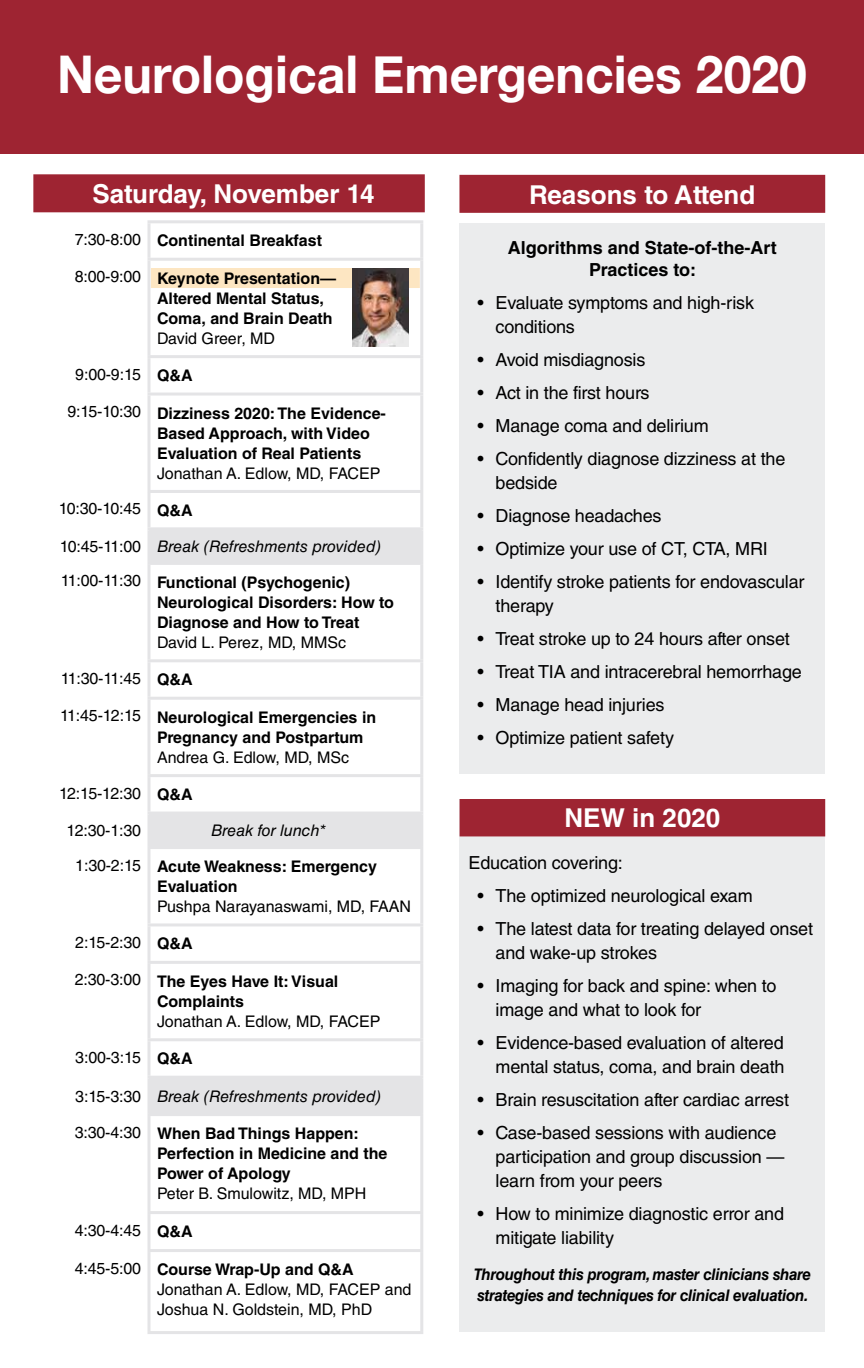
<style>
.page{position:relative;width:864px;height:1368px;background:#fff}
.page>*{position:absolute;margin:0;border:0;box-sizing:border-box;transform-origin:0 0}
.t1{font:700 52px "Helvetica Neue";color:#fff;scale:.96 1}
.t2{font:700 26px "Helvetica LT Std";color:#fff}
.t3{font:18px/24px "Helvetica LT Std";letter-spacing:-.01em;color:#000}
.t4{font:700 18px/22px "Helvetica LT Std";color:#000;text-align:center}
.t5{font:700 16px/20px "Helvetica LT Std";color:#000}
.t6{font:16px/20px "Helvetica LT Std";color:#000}
.t7{font:italic 16px "Helvetica LT Std";color:#000}
.t8{font:italic 700 16px/21px "Helvetica LT Std";letter-spacing:-.02em;color:#000;scale:.95 1}
.s1{font-weight:400}
.s2{font-weight:700}
.s3{font-style:normal}
</style>
<div class="page">
<div style="left:33px;top:174px;width:392px;height:38px;background:#9e2432"></div>
<svg style="left:150px;top:530px;width:270px;height:583px"></svg>
<hr style="left:148px;top:258px;width:275px;height:3px;background:#e4e4e6">
<hr style="left:148px;top:355px;width:275px;height:3px;background:#e4e4e6">
<hr style="left:148px;top:393px;width:275px;height:3px;background:#e4e4e6">
<hr style="left:148px;top:490px;width:275px;height:3px;background:#e4e4e6">
<hr style="left:148px;top:659px;width:275px;height:3px;background:#e4e4e6">
<hr style="left:148px;top:697px;width:275px;height:3px;background:#e4e4e6">
<hr style="left:148px;top:774px;width:275px;height:3px;background:#e4e4e6">
<hr style="left:148px;top:923px;width:275px;height:3px;background:#e4e4e6">
<hr style="left:148px;top:961px;width:275px;height:3px;background:#e4e4e6">
<hr style="left:148px;top:1038px;width:275px;height:3px;background:#e4e4e6">
<hr style="left:148px;top:1211px;width:275px;height:3px;background:#e4e4e6">
<hr style="left:148px;top:220px;width:275px;height:3px;background:#e4e4e6">
<hr style="left:420px;top:223px;width:3px;height:35px;background:#e4e4e6">
<hr style="left:420px;top:261px;width:3px;height:94px;background:#e4e4e6">
<hr style="left:420px;top:358px;width:3px;height:35px;background:#e4e4e6">
<hr style="left:420px;top:396px;width:3px;height:94px;background:#e4e4e6">
<hr style="left:420px;top:493px;width:3px;height:34px;background:#e4e4e6">
<hr style="left:420px;top:565px;width:3px;height:94px;background:#e4e4e6">
<hr style="left:420px;top:662px;width:3px;height:35px;background:#e4e4e6">
<hr style="left:420px;top:700px;width:3px;height:74px;background:#e4e4e6">
<hr style="left:420px;top:777px;width:3px;height:35px;background:#e4e4e6">
<hr style="left:420px;top:849px;width:3px;height:74px;background:#e4e4e6">
<hr style="left:420px;top:926px;width:3px;height:35px;background:#e4e4e6">
<hr style="left:420px;top:964px;width:3px;height:74px;background:#e4e4e6">
<hr style="left:420px;top:1041px;width:3px;height:35px;background:#e4e4e6">
<hr style="left:420px;top:1116px;width:3px;height:95px;background:#e4e4e6">
<hr style="left:420px;top:1214px;width:3px;height:35px;background:#e4e4e6">
<hr style="left:148px;top:1249px;width:275px;height:3px;background:#e4e4e6">
<hr style="left:420px;top:1252px;width:3px;height:79px;background:#e4e4e6">
<hr style="left:148px;top:1331px;width:275px;height:3px;background:#e4e4e6">
<hr style="left:148px;top:223px;width:2px;height:35px;background:#e4e4e6">
<hr style="left:148px;top:261px;width:2px;height:94px;background:#e4e4e6">
<hr style="left:148px;top:358px;width:2px;height:35px;background:#e4e4e6">
<hr style="left:148px;top:396px;width:2px;height:94px;background:#e4e4e6">
<hr style="left:148px;top:493px;width:2px;height:34px;background:#e4e4e6">
<hr style="left:148px;top:530px;width:2px;height:32px;background:#e4e4e6">
<hr style="left:148px;top:565px;width:2px;height:94px;background:#e4e4e6">
<hr style="left:148px;top:662px;width:2px;height:35px;background:#e4e4e6">
<hr style="left:148px;top:700px;width:2px;height:74px;background:#e4e4e6">
<hr style="left:148px;top:777px;width:2px;height:35px;background:#e4e4e6">
<hr style="left:148px;top:849px;width:2px;height:74px;background:#e4e4e6">
<hr style="left:148px;top:926px;width:2px;height:35px;background:#e4e4e6">
<hr style="left:148px;top:964px;width:2px;height:74px;background:#e4e4e6">
<hr style="left:148px;top:1041px;width:2px;height:35px;background:#e4e4e6">
<hr style="left:148px;top:1079px;width:2px;height:34px;background:#e4e4e6">
<hr style="left:148px;top:1116px;width:2px;height:95px;background:#e4e4e6">
<hr style="left:148px;top:1214px;width:2px;height:35px;background:#e4e4e6">
<hr style="left:148px;top:1252px;width:2px;height:79px;background:#e4e4e6">
<hr style="left:148px;top:1076px;width:275px;height:3px;background:#e4e4e6">
<hr style="left:420px;top:1079px;width:3px;height:34px;background:#e4e4e6">
<hr style="left:148px;top:1113px;width:275px;height:3px;background:#e4e4e6">
<hr style="left:148px;top:527px;width:275px;height:3px;background:#e4e4e6">
<hr style="left:420px;top:530px;width:3px;height:32px;background:#e4e4e6">
<hr style="left:148px;top:562px;width:275px;height:3px;background:#e4e4e6">
<hr style="left:148px;top:812px;width:275px;height:3px;background:#e4e4e6">
<hr style="left:148px;top:815px;width:2px;height:31px;background:#e4e4e6">
<hr style="left:420px;top:815px;width:3px;height:31px;background:#e4e4e6">
<hr style="left:148px;top:846px;width:275px;height:3px;background:#e4e4e6">
<div style="left:151px;top:268px;width:269px;height:20px;background:#fde6c2"></div>
<div style="left:459px;top:175px;width:366px;height:38px;background:#9e2432"></div>
<div style="left:460px;top:224px;width:365px;height:1108px;background:#ebeced"></div>
<div style="left:460px;top:798px;width:365px;height:38px;background:#9e2432"></div>
<div style="left:454px;top:774px;width:383px;height:24px;background:#fff"></div>
<img style="left:352px;top:269px;width:57px;height:78px">
<div style="left:0;top:0;width:864px;height:154px;background:#9e2432"></div>
<h1 class="t1" style="left:57px;top:34px;width:783px">Neurological Emergencies 2020</h1>
<h2 class="t2" style="left:92px;top:178px;width:284px">Saturday, November 14</h2>
<p class="t5" style="left:75px;top:230px;width:249px"><span class="s1">7:30-8:00</span> Continental Breakfast</p>
<p class="t5" style="left:157px;top:268px;width:181px;text-indent:-82px"><span class="s1">8:00-9:00</span> Keynote Presentation—<br>Altered Mental Status,<br>Coma, and Brain Death</p>
<p class="t6" style="left:157px;top:328px;width:120px">David Greer, MD</p>
<p class="t6" style="left:75px;top:364px;width:119px">9:00-9:15 <span class="s2">Q&amp;A</span></p>
<p class="t5" style="left:157px;top:403px;width:230px;text-indent:-90px"><span class="s1">9:15-10:30</span> Dizziness 2020: The Evidence-<br>Based Approach, with Video<br>Evaluation of Real Patients</p>
<p class="t6" style="left:157px;top:463px;width:225px">Jonathan A. Edlow, MD, FACEP</p>
<p class="t6" style="left:59px;top:499px;width:135px">10:30-10:45 <span class="s2">Q&amp;A</span></p>
<p class="t7" style="left:60px;top:537px;width:323px"><span class="s3">10:45-11:00</span> Break (Refreshments provided)</p>
<p class="t5" style="left:157px;top:572px;width:239px;text-indent:-96px"><span class="s1">11:00-11:30</span> Functional (Psychogenic)<br>Neurological Disorders: How to<br>Diagnose and How to Treat</p>
<p class="t6" style="left:157px;top:632px;width:191px">David L. Perez, MD, MMSc</p>
<p class="t6" style="left:61px;top:668px;width:133px">11:30-11:45 <span class="s2">Q&amp;A</span></p>
<p class="t5" style="left:157px;top:707px;width:221px;text-indent:-97px"><span class="s1">11:45-12:15</span> Neurological Emergencies in<br>Pregnancy and Postpartum</p>
<p class="t6" style="left:157px;top:747px;width:194px">Andrea G. Edlow, MD, MSc</p>
<p class="t6" style="left:59px;top:783px;width:135px">12:15-12:30 <span class="s2">Q&amp;A</span></p>
<p class="t6" style="left:67px;top:820px;width:76px">12:30-1:30</p>
<p class="t7" style="left:211px;top:821px;width:116px">Break for lunch*</p>
<p class="t5" style="left:157px;top:856px;width:221px;text-indent:-82px"><span class="s1">1:30-2:15</span> Acute Weakness: Emergency<br>Evaluation</p>
<p class="t6" style="left:157px;top:896px;width:256px">Pushpa Narayanaswami, MD, FAAN</p>
<p class="t6" style="left:75px;top:932px;width:119px">2:15-2:30 <span class="s2">Q&amp;A</span></p>
<p class="t5" style="left:157px;top:971px;width:183px;text-indent:-82px"><span class="s1">2:30-3:00</span> The Eyes Have It: Visual<br>Complaints</p>
<p class="t6" style="left:157px;top:1011px;width:225px">Jonathan A. Edlow, MD, FACEP</p>
<p class="t6" style="left:75px;top:1047px;width:119px">3:00-3:15 <span class="s2">Q&amp;A</span></p>
<p class="t7" style="left:75px;top:1087px;width:307px"><span class="s3">3:15-3:30</span> Break (Refreshments provided)</p>
<p class="t5" style="left:157px;top:1123px;width:232px;text-indent:-82px"><span class="s1">3:30-4:30</span> When Bad Things Happen:<br>Perfection in Medicine and the<br>Power of Apology</p>
<p class="t6" style="left:157px;top:1184px;width:211px">Peter B. Smulowitz, MD, MPH</p>
<p class="t6" style="left:75px;top:1220px;width:119px">4:30-4:45 <span class="s2">Q&amp;A</span></p>
<p class="t6" style="left:157px;top:1260px;width:256px;text-indent:-82px">4:45-5:00 <span class="s2">Course Wrap-Up and Q&amp;A<br></span>Jonathan A. Edlow, MD, FACEP and<br>Joshua N. Goldstein, MD, PhD</p>
<h2 class="t2" style="left:529px;top:179px;width:228px">Reasons to Attend</h2>
<p class="t4" style="left:508px;top:237px;width:270px">Algorithms and State-of-the-Art<br>Practices to:</p>
<p class="t3" style="left:496px;top:291px;width:260px;text-indent:-18px">• Evaluate symptoms and high-risk conditions</p>
<p class="t3" style="left:478px;top:348px;width:169px">• Avoid misdiagnosis</p>
<p class="t3" style="left:478px;top:381px;width:173px">• Act in the first hours</p>
<p class="t3" style="left:478px;top:414px;width:233px">• Manage coma and delirium</p>
<p class="t3" style="left:496px;top:447px;width:291px;text-indent:-18px">• Confidently diagnose dizziness at the bedside</p>
<p class="t3" style="left:478px;top:504px;width:186px">• Diagnose headaches</p>
<p class="t3" style="left:478px;top:537px;width:292px">• Optimize your use of CT, CTA, MRI</p>
<p class="t3" style="left:496px;top:570px;width:310px;text-indent:-18px">• Identify stroke patients for endovascular therapy</p>
<p class="t3" style="left:478px;top:627px;width:314px">• Treat stroke up to 24 hours after onset</p>
<p class="t3" style="left:478px;top:660px;width:326px">• Treat TIA and intracerebral hemorrhage</p>
<p class="t3" style="left:478px;top:693px;width:188px">• Manage head injuries</p>
<p class="t3" style="left:478px;top:726px;width:198px">• Optimize patient safety</p>
<h2 class="t2" style="left:564px;top:802px;width:158px">NEW in 2020</h2>
<p class="t3" style="left:469px;top:851px;width:156px">Education covering:</p>
<p class="t3" style="left:478px;top:884px;width:277px">• The optimized neurological exam</p>
<p class="t3" style="left:496px;top:917px;width:319px;text-indent:-18px">• The latest data for treating delayed onset and wake-up strokes</p>
<p class="t3" style="left:496px;top:974px;width:282px;text-indent:-18px">• Imaging for back and spine: when to image and what to look for</p>
<p class="t3" style="left:478px;top:1031px;width:309px;text-align:right">• Evidence-based evaluation of altered mental status, coma, and brain death</p>
<p class="t3" style="left:478px;top:1088px;width:313px">• Brain resuscitation after cardiac arrest</p>
<p class="t3" style="left:496px;top:1121px;width:291px;text-indent:-18px">• Case-based sessions with audience participation and group discussion — learn from your peers</p>
<p class="t3" style="left:496px;top:1202px;width:290px;text-indent:-18px">• How to minimize diagnostic error and mitigate liability</p>
<p class="t8" style="left:474px;top:1264px;width:356px">Throughout this program, master clinicians share strategies and techniques for clinical evaluation.</p>
</div>
